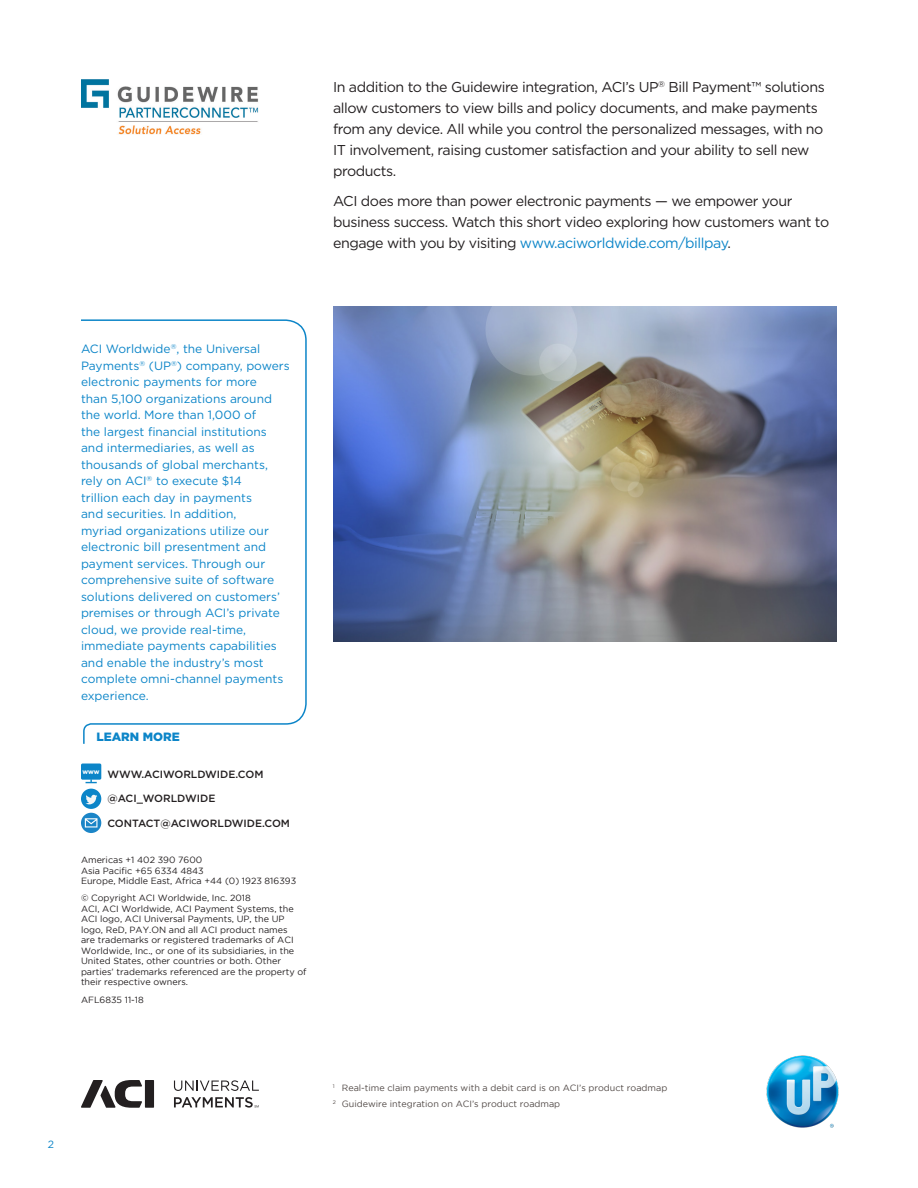
<style>
.page{position:relative;width:918px;height:1188px;background:#fff}
.page>*{position:absolute;margin:0;border:0;box-sizing:border-box;transform-origin:0 0}
.body_text{font:14.25px/21px "Gotham HTF";letter-spacing:-.03em;color:#231f20}
.about_aci_text{font:12px/16.5px "Gotham HTF";color:#0c85c8}
.t1{font:900 12px "Gotham HTF";color:#0c85c8}
.t2{font:500 10.5px "Gotham HTF";color:#231f20}
.t3{font:10.5px "Gotham HTF";color:#0c85c8}
.legals{font:9px/10.5px "Gotham";color:#231f20}
.t4{font:9px "Gotham";color:#524a47}
.t5{font:900 5.1px "Gotham";color:#fff}
.s1{color:#0c85c8}
</style>
<div class="page">
<svg style="left:174px;top:1080px;width:85px;height:11px"></svg>
<div style="left:145px;top:1080px;width:9px;height:28px;background:#231f20"></div>
<svg style="left:81px;top:1080px;width:61px;height:28px"></svg>
<svg style="left:174px;top:1097px;width:85px;height:11px"></svg>
<img style="left:766px;top:1055px;width:73px;height:73px">
<div style="left:81px;top:789px;width:20px;height:20px;background:#0c85c8;border-radius:50%"></div>
<svg style="left:86px;top:795px;width:11px;height:9px"></svg>
<div style="left:81px;top:764px;width:20px;height:16px;background:#0c85c8;border-radius:2px"></div>
<svg style="left:86px;top:779px;width:11px;height:4px"></svg>
<svg style="left:81px;top:319px;width:226px;height:425px"></svg>
<svg style="left:81px;top:813px;width:20px;height:20px"></svg>
<svg style="left:85px;top:818px;width:12px;height:10px"></svg>
<img style="left:81px;top:80px;width:178px;height:54px">
<img style="left:333px;top:306px;width:504px;height:336px">
<p class="body_text" style="left:333px;top:76px;width:493px">In addition to the Guidewire integration, ACI’s UP<sup>®</sup> Bill Payment™ solutions allow customers to view bills and policy documents, and make payments from any device. All while you control the personalized messages, with no IT involvement, raising customer satisfaction and your ability to sell new products.</p>
<p class="body_text" style="left:333px;top:190px;width:498px">ACI does more than power electronic payments — we empower your business success. Watch this short video exploring how customers want to engage with you by visiting <span class="s1">www.aciworldwide.com/billpay</span>.</p>
<p class="about_aci_text" style="left:81px;top:341px;width:210px">ACI Worldwide<sup>®</sup>, the Universal<br>Payments<sup>®</sup> (UP<sup>®</sup>) company, powers electronic payments for more<br>than 5,100 organizations around the world. More than 1,000 of<br>the largest financial institutions and intermediaries, as well as thousands of global merchants, rely on ACI<sup>®</sup> to execute $14<br>trillion each day in payments<br>and securities. In addition,<br>myriad organizations utilize our electronic bill presentment and payment services. Through our comprehensive suite of software solutions delivered on customers’ premises or through ACI’s private cloud, we provide real-time, immediate payments capabilities and enable the industry’s most complete omni-channel payments experience.</p>
<p class="t1" style="left:96px;top:729px;width:85px">LEARN MORE</p>
<p class="t5" style="left:82px;top:768px;width:19px">WWW</p>
<p class="t2" style="left:107px;top:768px;width:158px">WWW.ACIWORLDWIDE.COM</p>
<p class="t2" style="left:107px;top:793px;width:109px">@ACI_WORLDWIDE</p>
<p class="t2" style="left:107px;top:818px;width:184px">CONTACT@ACIWORLDWIDE.COM</p>
<p class="legals" style="left:81px;top:854px;width:217px">Americas +1 402 390 7600<br>Asia Pacific +65 6334 4843<br>Europe, Middle East, Africa +44 (0) 1923 816393</p>
<p class="legals" style="left:81px;top:893px;width:227px">© Copyright ACI Worldwide, Inc. 2018<br>ACI, ACI Worldwide, ACI Payment Systems, the ACI logo, ACI Universal Payments, UP, the UP logo, ReD, PAY.ON and all ACI product names<br>are trademarks or registered trademarks of ACI Worldwide, Inc., or one of its subsidiaries, in the United States, other countries or both. Other parties’ trademarks referenced are the property of their respective owners.</p>
<p class="legals" style="left:81px;top:994px;width:64px">AFL6835 11-18</p>
<p class="t3" style="left:48px;top:1139px;width:8px">2</p>
<p class="t4" style="left:333px;top:1082px;width:336px"><sup>1</sup> Real-time claim payments with a debit card is on ACI’s product roadmap</p>
<p class="t4" style="left:333px;top:1099px;width:229px"><sup>2</sup> Guidewire integration on ACI’s product roadmap</p>
</div>
